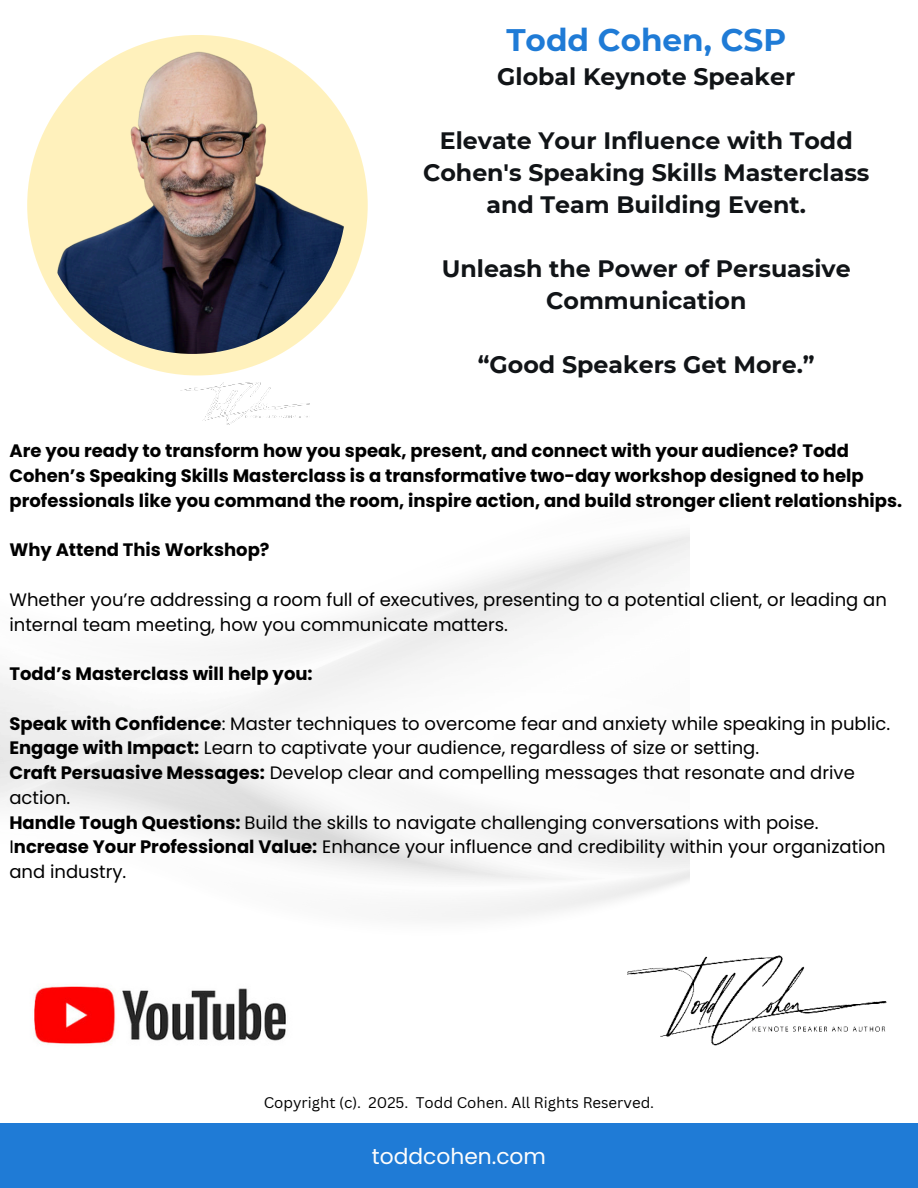
<style>
.page{position:relative;width:918px;height:1188px;background:#fff}
.page>*{position:absolute;margin:0;border:0;box-sizing:border-box;transform-origin:0 0}
.t1{font:700 31.2px "Montserrat";color:#1f7bd6}
.t2{font:700 23.7px/32px "Montserrat";color:#111417;text-align:center}
.t3{font:21.75px "Poppins";color:#fdfdfd}
.t4{font:18px/24.8px "Poppins";color:#000}
.t5{font:700 18px/24.8px "Poppins";color:#000}
.t6{font:15px "Canva Sans";color:#000}
.s1{font-weight:700}
</style>
<div class="page">
<div style="left:27px;top:35px;width:341px;height:341px;background:#fff1bc;border-radius:50%"></div>
<div style="left:0;top:1124px;width:918px;height:64px;background:#1f7bd6"></div>
<img style="left:39px;top:47px;width:307px;height:307px;border-radius:50%">
<img style="left:179px;top:358px;width:131px;height:67px">
<img style="left:627px;top:955px;width:260px;height:91px">
<img style="left:33px;top:986px;width:253px;height:59px">
<h1 class="t1" style="left:506px;top:17px;width:281px">Todd Cohen, CSP</h1>
<h2 class="t2" style="left:497px;top:60px;width:300px">Global Keynote Speaker</h2>
<h2 class="t2" style="left:423px;top:124px;width:448px">Elevate Your Influence with Todd<br>Cohen's Speaking Skills Masterclass and Team Building Event.</h2>
<h2 class="t2" style="left:442px;top:252px;width:410px">Unleash the Power of Persuasive<br>Communication</h2>
<h2 class="t2" style="left:478px;top:347px;width:338px">“Good Speakers Get More.”</h2>
<p class="t5" style="left:9px;top:439px;width:894px">Are you ready to transform how you speak, present, and connect with your audience? Todd<br>Cohen’s Speaking Skills Masterclass is a transformative two-day workshop designed to help professionals like you command the room, inspire action, and build stronger client relationships.</p>
<p class="t5" style="left:9px;top:538px;width:262px">Why Attend This Workshop?</p>
<p class="t4" style="left:9px;top:587px;width:879px">Whether you’re addressing a room full of executives, presenting to a potential client, or leading an internal team meeting, how you communicate matters.</p>
<p class="t5" style="left:9px;top:662px;width:305px">Todd’s Masterclass will help you:</p>
<p class="t4" style="left:9px;top:711px;width:882px"><span class="s1">Speak with Confidence</span>: Master techniques to overcome fear and anxiety while speaking in public.<br><span class="s1">Engage with Impact:</span> Learn to captivate your audience, regardless of size or setting.<br><span class="s1">Craft Persuasive Messages:</span> Develop clear and compelling messages that resonate and drive action.<br><span class="s1">Handle Tough Questions:</span> Build the skills to navigate challenging conversations with poise.<br>I<span class="s1">ncrease Your Professional Value:</span> Enhance your influence and credibility within your organization and industry.</p>
<p class="t6" style="left:264px;top:1093px;width:392px">Copyright (c). 2025. Todd Cohen. All Rights Reserved.</p>
<p class="t3" style="left:372px;top:1144px;width:176px">toddcohen.com</p>
</div>
